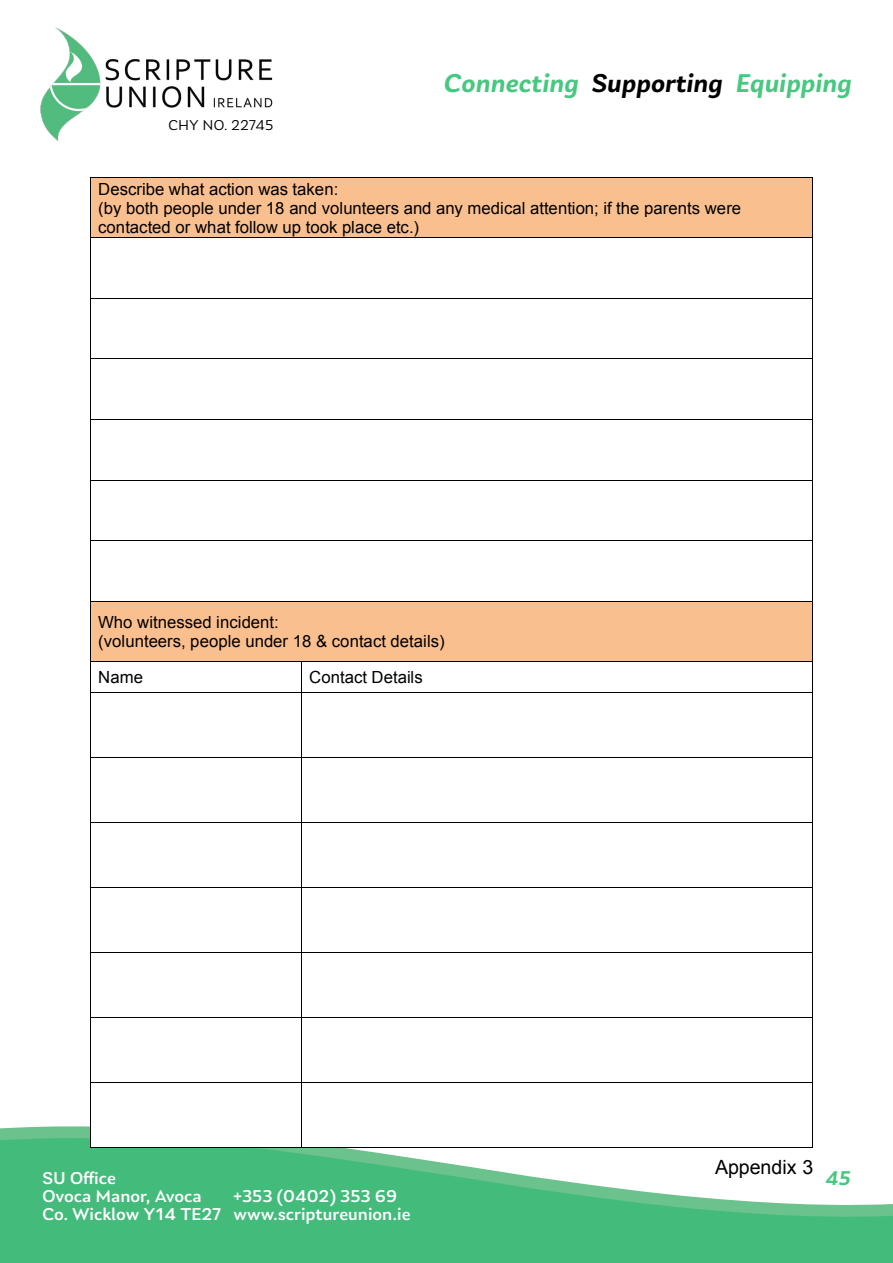
<style>
.page{position:relative;width:893px;height:1263px;background:#fff}
.page>*{position:absolute;margin:0;border:0;box-sizing:border-box;transform-origin:0 0}
.t1{font:italic 600 27px "Laca Text";color:#48c780}
.t2{font:italic 600 21px "Laca Text";color:#48c780}
.t3{font:19.65px "Arial";color:#000}
.t4{font:500 18px/18px "Laca Text";color:#fff}
.t5{font:16.8px/19.2px "Arial";letter-spacing:.005em;color:#000}
.t6{font:15px "Laca Text";color:#000}
.s1{color:#000}
</style>
<div class="page">
<img style="left:40px;top:27px;width:233px;height:114px">
<svg style="left:0;top:1137px;width:893px;height:126px;fill:#42bb7b"></svg>
<div style="left:91px;top:178px;width:721px;height:59px;background:#fabf8f"></div>
<hr style="left:91px;top:177px;width:721px;height:1px;background:#000">
<hr style="left:90px;top:178px;width:1px;height:59px;background:#000">
<hr style="left:812px;top:178px;width:1px;height:59px;background:#000">
<hr style="left:91px;top:237px;width:721px;height:1px;background:#000">
<hr style="left:90px;top:238px;width:1px;height:60px;background:#000">
<hr style="left:812px;top:238px;width:1px;height:60px;background:#000">
<hr style="left:91px;top:298px;width:721px;height:1px;background:#000">
<hr style="left:90px;top:299px;width:1px;height:59px;background:#000">
<hr style="left:812px;top:299px;width:1px;height:59px;background:#000">
<hr style="left:91px;top:358px;width:721px;height:1px;background:#000">
<hr style="left:90px;top:359px;width:1px;height:60px;background:#000">
<hr style="left:812px;top:359px;width:1px;height:60px;background:#000">
<hr style="left:91px;top:419px;width:721px;height:1px;background:#000">
<hr style="left:90px;top:420px;width:1px;height:60px;background:#000">
<hr style="left:812px;top:420px;width:1px;height:60px;background:#000">
<hr style="left:91px;top:480px;width:721px;height:1px;background:#000">
<hr style="left:90px;top:481px;width:1px;height:59px;background:#000">
<hr style="left:812px;top:481px;width:1px;height:59px;background:#000">
<hr style="left:91px;top:540px;width:721px;height:1px;background:#000">
<hr style="left:90px;top:541px;width:1px;height:60px;background:#000">
<hr style="left:812px;top:541px;width:1px;height:60px;background:#000">
<div style="left:91px;top:602px;width:721px;height:59px;background:#fabf8f"></div>
<hr style="left:91px;top:601px;width:721px;height:1px;background:#000">
<hr style="left:90px;top:602px;width:1px;height:59px;background:#000">
<hr style="left:812px;top:602px;width:1px;height:59px;background:#000">
<hr style="left:91px;top:661px;width:211px;height:1px;background:#000">
<hr style="left:302px;top:661px;width:510px;height:1px;background:#000">
<hr style="left:90px;top:662px;width:1px;height:30px;background:#000">
<hr style="left:302px;top:662px;width:1px;height:30px;background:#000">
<hr style="left:812px;top:662px;width:1px;height:30px;background:#000">
<hr style="left:91px;top:692px;width:211px;height:1px;background:#000">
<hr style="left:302px;top:692px;width:510px;height:1px;background:#000">
<hr style="left:90px;top:693px;width:1px;height:64px;background:#000">
<hr style="left:302px;top:693px;width:1px;height:64px;background:#000">
<hr style="left:812px;top:693px;width:1px;height:64px;background:#000">
<hr style="left:91px;top:757px;width:211px;height:1px;background:#000">
<hr style="left:302px;top:757px;width:510px;height:1px;background:#000">
<hr style="left:90px;top:758px;width:1px;height:64px;background:#000">
<hr style="left:302px;top:758px;width:1px;height:64px;background:#000">
<hr style="left:812px;top:758px;width:1px;height:64px;background:#000">
<hr style="left:91px;top:822px;width:211px;height:1px;background:#000">
<hr style="left:302px;top:822px;width:510px;height:1px;background:#000">
<hr style="left:90px;top:823px;width:1px;height:64px;background:#000">
<hr style="left:302px;top:823px;width:1px;height:64px;background:#000">
<hr style="left:812px;top:823px;width:1px;height:64px;background:#000">
<hr style="left:91px;top:887px;width:211px;height:1px;background:#000">
<hr style="left:302px;top:887px;width:510px;height:1px;background:#000">
<hr style="left:90px;top:888px;width:1px;height:64px;background:#000">
<hr style="left:302px;top:888px;width:1px;height:64px;background:#000">
<hr style="left:812px;top:888px;width:1px;height:64px;background:#000">
<hr style="left:91px;top:952px;width:211px;height:1px;background:#000">
<hr style="left:302px;top:952px;width:510px;height:1px;background:#000">
<hr style="left:90px;top:953px;width:1px;height:64px;background:#000">
<hr style="left:302px;top:953px;width:1px;height:64px;background:#000">
<hr style="left:812px;top:953px;width:1px;height:64px;background:#000">
<hr style="left:91px;top:1017px;width:211px;height:1px;background:#000">
<hr style="left:302px;top:1017px;width:510px;height:1px;background:#000">
<hr style="left:90px;top:1018px;width:1px;height:64px;background:#000">
<hr style="left:302px;top:1018px;width:1px;height:64px;background:#000">
<hr style="left:812px;top:1018px;width:1px;height:64px;background:#000">
<div style="left:91px;top:1083px;width:210px;height:64px;background:#fff"></div>
<div style="left:302px;top:1083px;width:510px;height:64px;background:#fff"></div>
<hr style="left:91px;top:1082px;width:211px;height:1px;background:#000">
<hr style="left:302px;top:1082px;width:510px;height:1px;background:#000">
<hr style="left:90px;top:1083px;width:1px;height:64px;background:#000">
<hr style="left:91px;top:1147px;width:211px;height:1px;background:#000">
<hr style="left:302px;top:1083px;width:1px;height:64px;background:#000">
<hr style="left:302px;top:1147px;width:510px;height:1px;background:#000">
<hr style="left:812px;top:1083px;width:1px;height:64px;background:#000">
<p class="t6" style="left:168px;top:116px;width:106px">CHY NO. 22745</p>
<h1 class="t1" style="left:444px;top:67px;width:409px">Connecting <span class="s1">Supporting</span> Equipping</h1>
<p class="t5" style="left:98px;top:179px;width:644px">Describe what action was taken:<br>(by both people under 18 and volunteers and any medical attention; if the parents were contacted or what follow up took place etc.)</p>
<p class="t3" style="left:286px;top:204px;width:322px">Scripture Union – Republic of Ireland</p>
<p class="t5" style="left:98px;top:612px;width:348px">Who witnessed incident:<br>(volunt ers, people under 18 &amp; contact details)</p>
<p class="t5" style="left:98px;top:668px;width:46px">Name</p>
<p class="t5" style="left:309px;top:668px;width:115px">Contact Details</p>
<p class="t5" style="left:91px;top:632px;width:193px">Describe what happened:</p>
<p class="t4" style="left:43px;top:1169px;width:180px">SU Office<br>Ovoca Manor, Avoca<br>Co. Wicklow Y14 TE27</p>
<p class="t4" style="left:233px;top:1187px;width:179px">+353 (0402) 353 69 www.scriptureunion.ie</p>
<p class="t3" style="left:715px;top:1154px;width:100px">Appendix 3</p>
<p class="t2" style="left:825px;top:1166px;width:26px">45</p>
</div>
